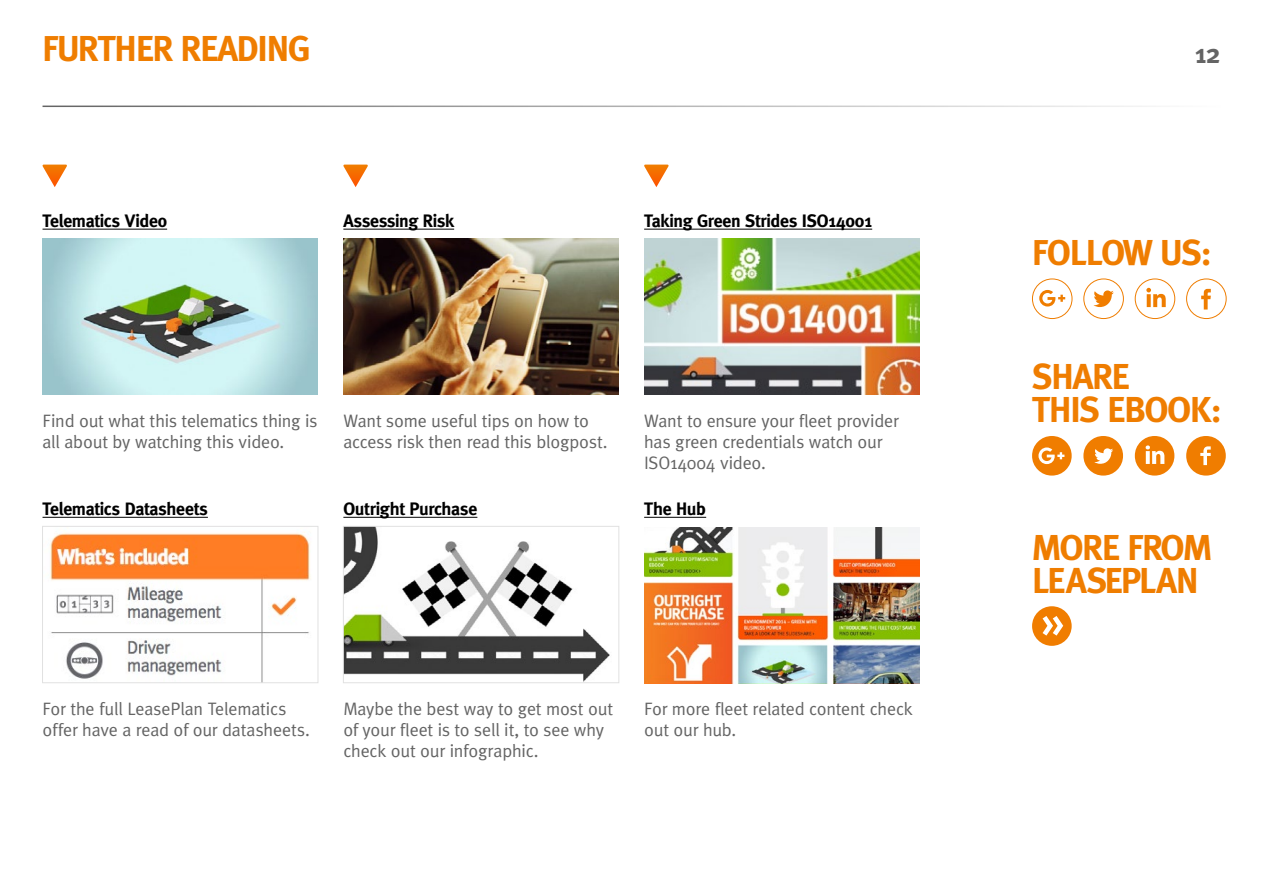
<style>
.page{position:relative;width:1263px;height:893px;background:#fff}
.page>*{position:absolute;margin:0;border:0;box-sizing:border-box;transform-origin:0 0}
.t1{font:700 36px/33px "Meta";letter-spacing:-.03em;color:#ef7d00}
.t2{font:700 27px "Meta";color:#646464}
.t3{font:18px/21px "Meta";letter-spacing:-.01em;color:#646464}
.t4{font:700 18px "Meta";letter-spacing:-.02em;color:#000}
</style>
<div class="page">
<svg style="left:42px;top:165px;width:25px;height:22px"></svg>
<svg style="left:343px;top:165px;width:25px;height:22px"></svg>
<svg style="left:644px;top:165px;width:25px;height:22px"></svg>
<img style="left:43px;top:238px;width:275px;height:157px">
<hr style="left:43px;top:229px;width:124px;height:1px;background:#000">
<img style="left:343px;top:238px;width:276px;height:157px">
<hr style="left:343px;top:229px;width:111px;height:1px;background:#000">
<img style="left:644px;top:238px;width:275px;height:157px">
<hr style="left:644px;top:229px;width:228px;height:1px;background:#000">
<img style="left:50px;top:532px;width:261px;height:149px">
<div style="left:42px;top:526px;width:276px;height:157px;border:1px solid #e1e1e1"></div>
<hr style="left:43px;top:517px;width:165px;height:1px;background:#000">
<img style="left:345px;top:528px;width:265px;height:153px">
<div style="left:343px;top:526px;width:276px;height:157px;border:1px solid #e1e1e1"></div>
<hr style="left:343px;top:517px;width:134px;height:1px;background:#000">
<img style="left:644px;top:527px;width:275px;height:157px">
<hr style="left:644px;top:517px;width:62px;height:1px;background:#000">
<svg style="left:1186px;top:436px;width:40px;height:40px"></svg>
<svg style="left:1135px;top:436px;width:39px;height:40px"></svg>
<svg style="left:1083px;top:436px;width:40px;height:40px"></svg>
<div style="left:1032px;top:606px;width:40px;height:40px;background:#f07d00;border-radius:50%"></div>
<svg style="left:1042px;top:616px;width:21px;height:20px"></svg>
<div style="left:1135px;top:279px;width:40px;height:40px;border:1px solid #ef7d00;border-radius:50%"></div>
<svg style="left:1146px;top:288px;width:20px;height:19px"></svg>
<div style="left:1083px;top:279px;width:41px;height:40px;border:1px solid #ef7d00;border-radius:50%"></div>
<svg style="left:1093px;top:290px;width:21px;height:17px"></svg>
<div style="left:1186px;top:279px;width:40px;height:40px;border:1px solid #ef7d00;border-radius:50%"></div>
<svg style="left:1201px;top:289px;width:10px;height:21px"></svg>
<div style="left:1032px;top:279px;width:40px;height:40px;border:1px solid #ef7d00;border-radius:50%"></div>
<svg style="left:1039px;top:290px;width:26px;height:17px"></svg>
<svg style="left:1032px;top:436px;width:40px;height:40px"></svg>
<h1 class="t1" style="left:43px;top:32px;width:269px">FURTHER READING</h1>
<p class="t4" style="left:43px;top:210px;width:126px">Telematics Video</p>
<p class="t4" style="left:343px;top:210px;width:112px">Assessing Risk</p>
<p class="t4" style="left:644px;top:210px;width:230px">Taking Green Strides ISO14001</p>
<p class="t3" style="left:43px;top:410px;width:276px">Find out what this telematics thing is all about by watching this video.</p>
<p class="t3" style="left:343px;top:410px;width:266px">Want some useful tips on how to access risk then read this blogpost.</p>
<p class="t3" style="left:644px;top:410px;width:256px">Want to ensure your fleet provider has green credentials watch our<br>ISO14004 video.</p>
<p class="t4" style="left:43px;top:498px;width:167px">Telematics Datasheets</p>
<p class="t4" style="left:343px;top:498px;width:135px">Outright Purchase</p>
<p class="t4" style="left:644px;top:498px;width:64px">The Hub</p>
<p class="t3" style="left:43px;top:698px;width:269px">For the full LeasePlan Telematics offer have a read of our datasheets.</p>
<p class="t3" style="left:343px;top:698px;width:271px">Maybe the best way to get most out of your fleet is to sell it, to see why check out our infographic.</p>
<p class="t3" style="left:644px;top:698px;width:270px">For more fleet related content check out our hub.</p>
<h2 class="t2" style="left:1194px;top:38px;width:28px">12</h2>
<h1 class="t1" style="left:1032px;top:236px;width:181px">FOLLOW US:</h1>
<h1 class="t1" style="left:1032px;top:360px;width:191px">SHARE<br>THIS EBOOK:</h1>
<h1 class="t1" style="left:1032px;top:530px;width:182px">MORE FROM<br>LEASEPLAN</h1>
</div>
